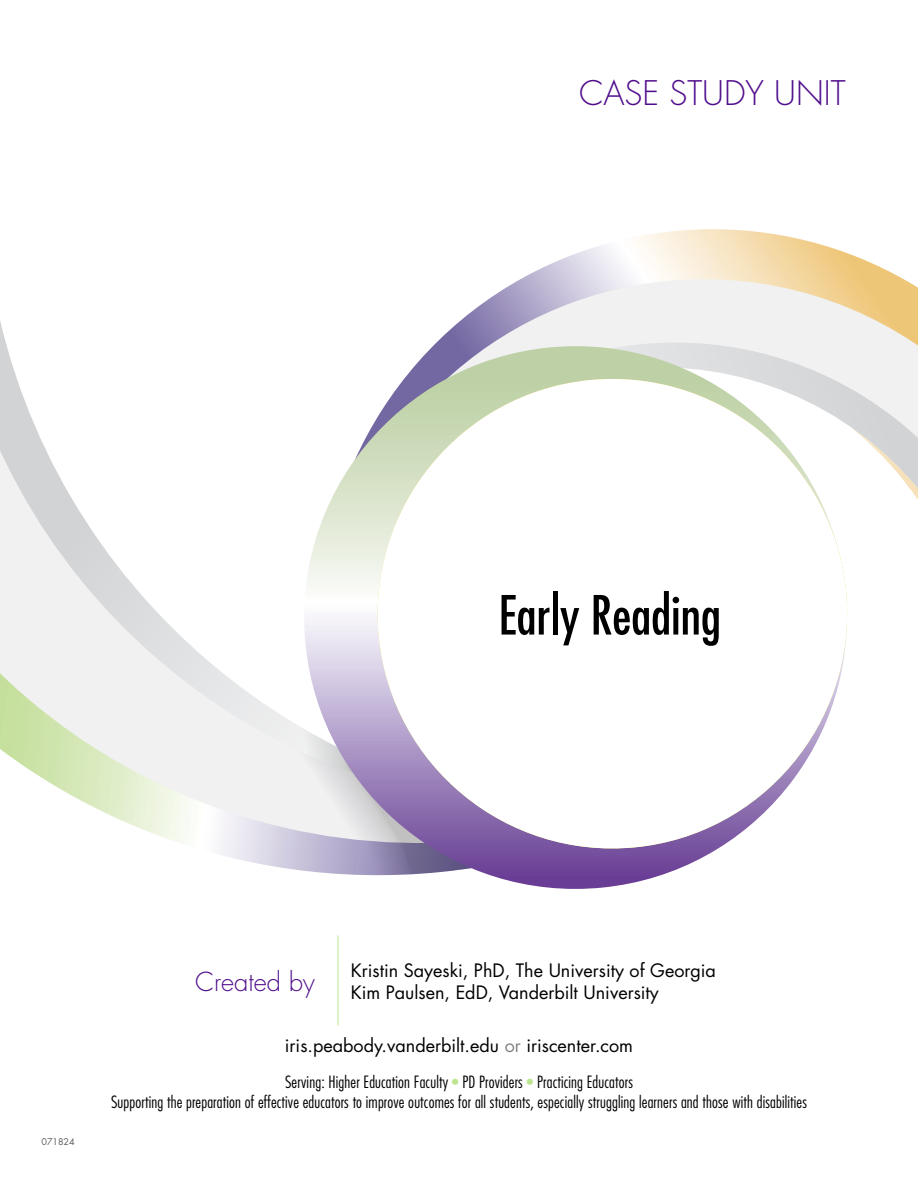
<style>
.page{position:relative;width:918px;height:1188px;background:#fff}
.page>*{position:absolute;margin:0;border:0;box-sizing:border-box;transform-origin:0 0}
.t1{font:condensed 52.5px "Futura Std";color:#000}
.t2{font:300 33px "Futura Std";color:#500e8c}
.t3{font:300 25.5px "Futura Std";color:#500e8c}
.t4{font:18px "Futura Std";color:#000}
.t5{font:300 condensed 16.5px/19.8px "Futura Std";letter-spacing:.01em;color:#000;text-align:center}
.t6{font:9px "Futura Std";color:#5d5d60}
.s1{color:#808285}
.s2{color:#bde590}
</style>
<div class="page">
<svg style="left:560px;top:229px;width:304px;height:31px"></svg>
<svg style="left:466px;top:260px;width:452px;height:83px;fill:#f1f1f2"></svg>
<svg style="left:632px;top:343px;width:286px;height:157px"></svg>
<svg style="left:0;top:316px;width:625px;height:551px"></svg>
<svg style="left:276px;top:739px;width:14px;height:130px"></svg>
<svg style="left:290px;top:346px;width:571px;height:543px"></svg>
<svg style="left:365px;top:367px;width:492px;height:493px"></svg>
<img style="left:133px;top:316px;width:158px;height:26px">
<hr style="left:338px;top:935px;width:1px;height:90px;background:#bde590">
<p class="t2" style="left:579px;top:73px;width:268px">CASE STUDY UNIT</p>
<p class="t1" style="left:498px;top:584px;width:224px">Early Reading</p>
<p class="t6" style="left:41px;top:1136px;width:35px">071824</p>
<p class="t3" style="left:195px;top:966px;width:121px">Created by</p>
<p class="t4" style="left:351px;top:959px;width:367px">Kristin Sayeski, PhD, The University of Georgia</p>
<p class="t4" style="left:351px;top:981px;width:310px">Kim Paulsen, EdD, Vanderbilt University</p>
<p class="t4" style="left:285px;top:1034px;width:350px">iris.peabody.vanderbilt.edu <span class="s1">or</span> iriscenter.com</p>
<p class="t5" style="left:111px;top:1072px;width:697px">Serving: Higher Education Faculty <span class="s2">•</span> PD Providers <span class="s2">•</span> Practicing Educators<br>Supporting the preparation of effective educators to improve outcomes for all students, especially struggling learners and those with disabilities</p>
</div>
